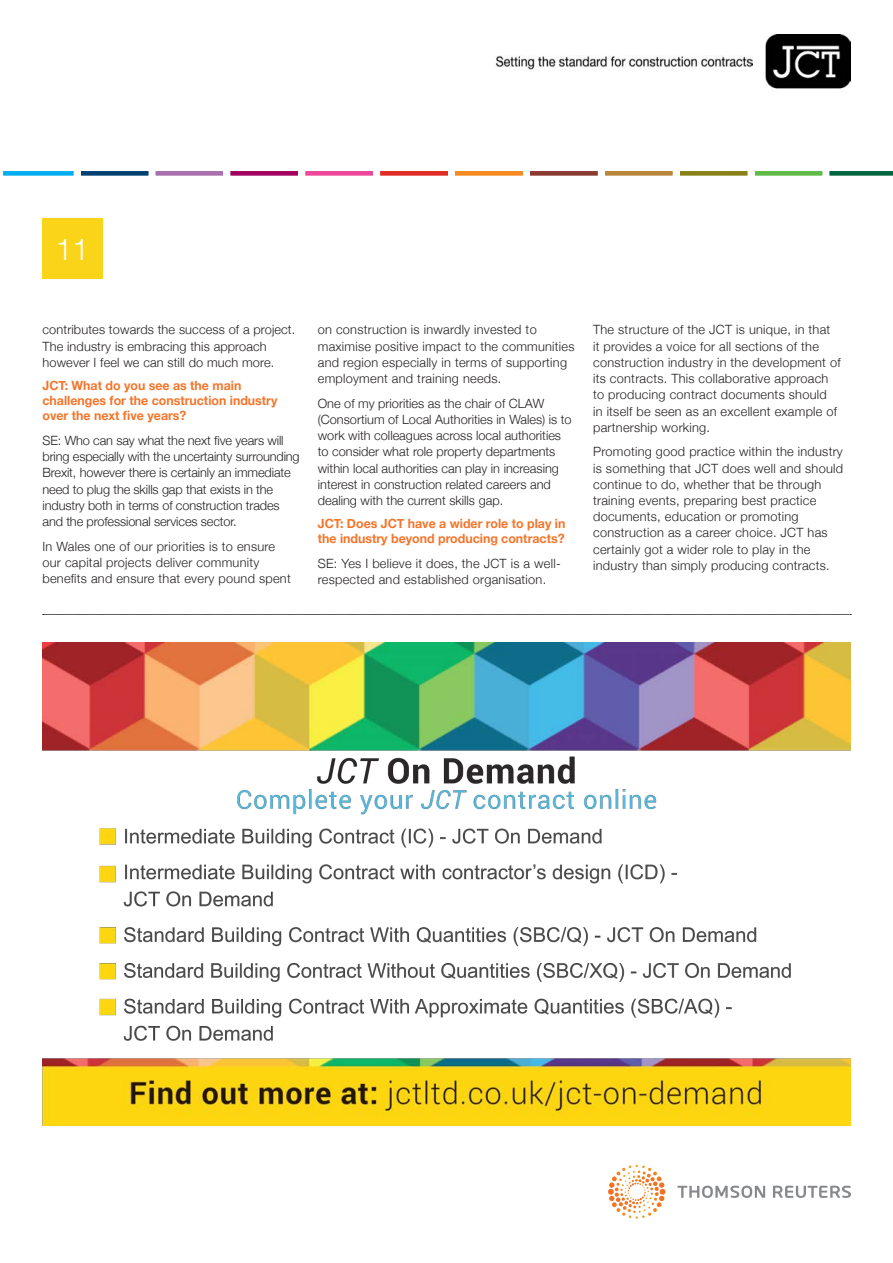
<style>
.page{position:relative;width:893px;height:1263px;background:#fff}
.page>*{position:absolute;margin:0;border:0;box-sizing:border-box;transform-origin:0 0}
.t1{font:300 30px "Helvetica Neue";color:#fff}
.t2{font:300 12.75px/16.2px "Helvetica Neue";letter-spacing:.02em;color:#231f20}
.t3{font:300 12.75px/16.2px "Helvetica Neue";color:#231f20}
.t4{font:300 12.75px/16.2px "Helvetica Neue";letter-spacing:-.01em;color:#231f20}
.QUESTION{font:700 12.75px/15px "Helvetica Neue";color:#f3752a}
</style>
<div class="page">
<img style="left:765px;top:34px;width:85px;height:55px">
<img style="left:495px;top:55px;width:258px;height:15px">
<div style="left:43px;top:218px;width:60px;height:61px;background:#fad418"></div>
<div style="left:81px;top:171px;width:68px;height:5px;background:#004171"></div>
<div style="left:79px;top:170px;width:71px;height:7px;border:1px solid #fff"></div>
<div style="left:455px;top:171px;width:68px;height:5px;background:#f6891f"></div>
<div style="left:453px;top:170px;width:71px;height:7px;border:1px solid #fff"></div>
<div style="left:380px;top:171px;width:68px;height:5px;background:#e12c26"></div>
<div style="left:379px;top:170px;width:71px;height:7px;border:1px solid #fff"></div>
<div style="left:230px;top:171px;width:68px;height:5px;background:#a20160"></div>
<div style="left:229px;top:170px;width:71px;height:7px;border:1px solid #fff"></div>
<div style="left:155px;top:171px;width:68px;height:5px;background:#a96fae"></div>
<div style="left:154px;top:170px;width:71px;height:7px;border:1px solid #fff"></div>
<div style="left:530px;top:171px;width:68px;height:5px;background:#8c3a31"></div>
<div style="left:528px;top:170px;width:71px;height:7px;border:1px solid #fff"></div>
<div style="left:605px;top:171px;width:68px;height:5px;background:#ba853d"></div>
<div style="left:603px;top:170px;width:71px;height:7px;border:1px solid #fff"></div>
<div style="left:305px;top:171px;width:68px;height:5px;background:#ed4799"></div>
<div style="left:304px;top:170px;width:71px;height:7px;border:1px solid #fff"></div>
<div style="left:754px;top:171px;width:68px;height:5px;background:#60bb46"></div>
<div style="left:753px;top:170px;width:71px;height:7px;border:1px solid #fff"></div>
<div style="left:680px;top:171px;width:68px;height:5px;background:#8a8218"></div>
<div style="left:678px;top:170px;width:71px;height:7px;border:1px solid #fff"></div>
<svg style="left:829px;top:171px;width:64px;height:5px"></svg>
<div style="left:3px;top:171px;width:71px;height:5px;background:#00aeef"></div>
<div style="left:2px;top:170px;width:73px;height:7px;border:1px solid #fff"></div>
<svg style="left:677px;top:1185px;width:174px;height:13px"></svg>
<svg style="left:608px;top:1165px;width:57px;height:51px"></svg>
<img style="left:43px;top:642px;width:807px;height:484px">
<svg style="left:43px;top:614px;width:808px;height:1px"></svg>
<p class="t1" style="left:56px;top:225px;width:35px">11</p>
<p class="t2" style="left:43px;top:321px;width:254px">contributes towards the success of a project.<br>The industry is embracing this approach however I feel we can still do much more.</p>
<p class="QUESTION" style="left:43px;top:379px;width:236px">JCT: What do you see as the main challenges for the construction industry over the next five years?</p>
<p class="t4" style="left:43px;top:431px;width:259px">SE: Who can say what the next five years will bring especially with the uncertainty surrounding Brexit, however there is certainly an immediate need to plug the skills gap that exists in the industry both in terms of construction trades and the professional services sector.</p>
<p class="t2" style="left:43px;top:537px;width:250px">In Wales one of our priorities is to ensure our capital projects deliver community benefits and ensure that every pound spent</p>
<p class="t2" style="left:318px;top:321px;width:258px">on construction is inwardly invested to maximise positive impact to the communities and region especially in terms of supporting employment and training needs.</p>
<p class="t3" style="left:318px;top:394px;width:255px">One of my priorities as the chair of CLAW (Consortium of Local Authorities in Wales) is to work with colleagues across local authorities to consider what role property departments within local authorities can play in increasing interest in construction related careers and dealing with the current skills gap.</p>
<p class="QUESTION" style="left:318px;top:517px;width:249px">JCT: Does JCT have a wider role to play in the industry beyond producing contracts?</p>
<p class="t2" style="left:318px;top:555px;width:244px">SE: Yes I believe it does, the JCT is a well&shy;respected and established organisation.</p>
<p class="t2" style="left:593px;top:321px;width:249px">The structure of the JCT is unique, in that<br>it provides a voice for all sections of the construction industry in the development of its contracts. This collaborative approach to producing contract documents should<br>in itself be seen as an excellent example of partnership working.</p>
<p class="t2" style="left:593px;top:443px;width:251px">Promoting good practice within the industry is something that JCT does well and should continue to do, whether that be through training events, preparing best practice documents, education or promoting construction as a career choice. JCT has certainly got a wider role to play in the industry than simply producing contracts.</p>
</div>
